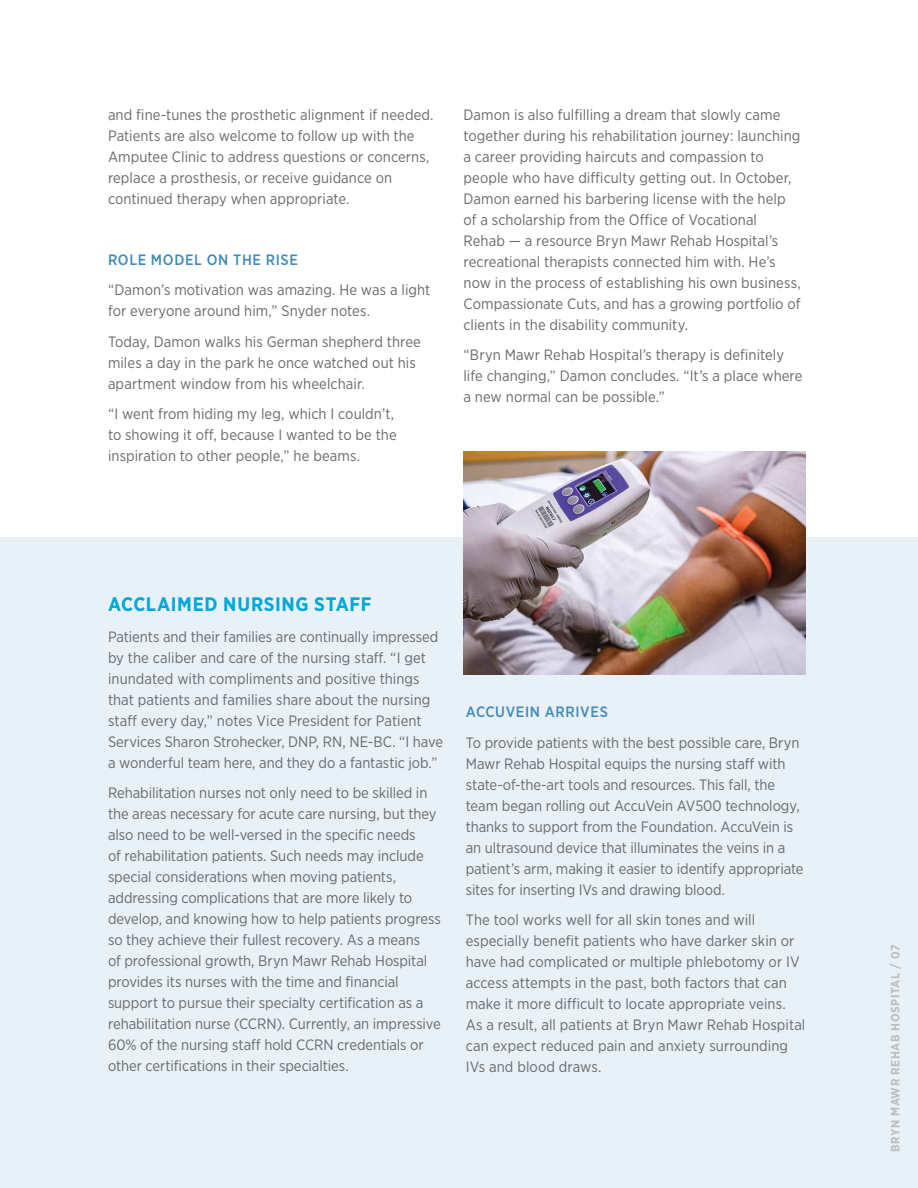
<style>
.page{position:relative;width:918px;height:1188px;background:#fff}
.page>*{position:absolute;margin:0;border:0;box-sizing:border-box;transform-origin:0 0}
.t1{font:700 19.5px "Gotham Narrow";letter-spacing:.035em;color:#00a7d9}
.t2{font:15px/21px "Gotham Narrow";color:#696a6d}
.t3{font:500 15px "Gotham Narrow";letter-spacing:.04em;color:#418ab6}
.t4{font:700 12px "Gotham Narrow";letter-spacing:.05em;color:#bcbec0}
</style>
<div class="page">
<div style="left:0;top:538px;width:918px;height:650px;background:#e8f1f8"></div>
<img style="left:464px;top:452px;width:342px;height:223px">
<p class="t2" style="left:108px;top:104px;width:327px">and fine-tunes the prosthetic alignment if needed.<br>Patients are also welcome to follow up with the Amputee Clinic to address questions or concerns, replace a prosthesis, or receive guidance on continued therapy when appropriate.</p>
<p class="t3" style="left:108px;top:250px;width:192px">ROLE MODEL ON THE RISE</p>
<p class="t2" style="left:108px;top:279px;width:324px">“Damon’s motivation was amazing. He was a light for everyone around him,” Snyder notes.</p>
<p class="t2" style="left:108px;top:331px;width:314px">Today, Damon walks his German shepherd three miles a day in the park he once watched out his apartment window from his wheelchair.</p>
<p class="t2" style="left:108px;top:403px;width:290px">“I went from hiding my leg, which I couldn’t, to showing it off, because I wanted to be the inspiration to other people,” he beams.</p>
<p class="t2" style="left:464px;top:104px;width:339px">Damon is also fulfilling a dream that slowly came together during his rehabilitation journey: launching a career providing haircuts and compassion to people who have difficulty getting out. In October, Damon earned his barbering license with the help of a scholarship from the Office of Vocational Rehab — a resource Bryn Mawr Rehab Hospital’s recreational therapists connected him with. He’s now in the process of establishing his own business, Compassionate Cuts, and has a growing portfolio of clients in the disability community.</p>
<p class="t2" style="left:464px;top:344px;width:341px">“Bryn Mawr Rehab Hospital’s therapy is definitely life changing,” Damon concludes. “It’s a place where a new normal can be possible.”</p>
<h1 class="t1" style="left:108px;top:592px;width:265px">ACCLAIMED NURSING STAFF</h1>
<p class="t2" style="left:108px;top:625px;width:337px">Patients and their families are continually impressed by the caliber and care of the nursing staff. “I get inundated with compliments and positive things that patients and families share about the nursing staff every day,” notes Vice President for Patient Services Sharon Strohecker, DNP, RN, NE-BC. “I have a wonderful team here, and they do a fantastic job.”</p>
<p class="t2" style="left:108px;top:782px;width:335px">Rehabilitation nurses not only need to be skilled in the areas necessary for acute care nursing, but they also need to be well-versed in the specific needs<br>of rehabilitation patients. Such needs may include special considerations when moving patients, addressing complications that are more likely to develop, and knowing how to help patients progress so they achieve their fullest recovery. As a means<br>of professional growth, Bryn Mawr Rehab Hospital provides its nurses with the time and financial support to pursue their specialty certification as a rehabilitation nurse (CCRN). Currently, an impressive 60% of the nursing staff hold CCRN credentials or other certifications in their specialties.</p>
<p class="t3" style="left:466px;top:703px;width:144px">ACCUVEIN ARRIVES</p>
<p class="t2" style="left:466px;top:732px;width:339px">To provide patients with the best possible care, Bryn Mawr Rehab Hospital equips the nursing staff with state-of-the-art tools and resources. This fall, the team began rolling out AccuVein AV500 technology, thanks to support from the Foundation. AccuVein is an ultrasound device that illuminates the veins in a patient’s arm, making it easier to identify appropriate sites for inserting IVs and drawing blood.</p>
<p class="t2" style="left:466px;top:909px;width:341px">The tool works well for all skin tones and will especially benefit patients who have darker skin or have had complicated or multiple phlebotomy or IV access attempts in the past, both factors that can make it more difficult to locate appropriate veins.<br>As a result, all patients at Bryn Mawr Rehab Hospital can expect reduced pain and anxiety surrounding IVs and blood draws.</p>
<p class="t4" style="left:888px;top:1152px;width:209px;rotate:-90deg">BRYN MAWR REHAB HOSPITAL / 07</p>
</div>
